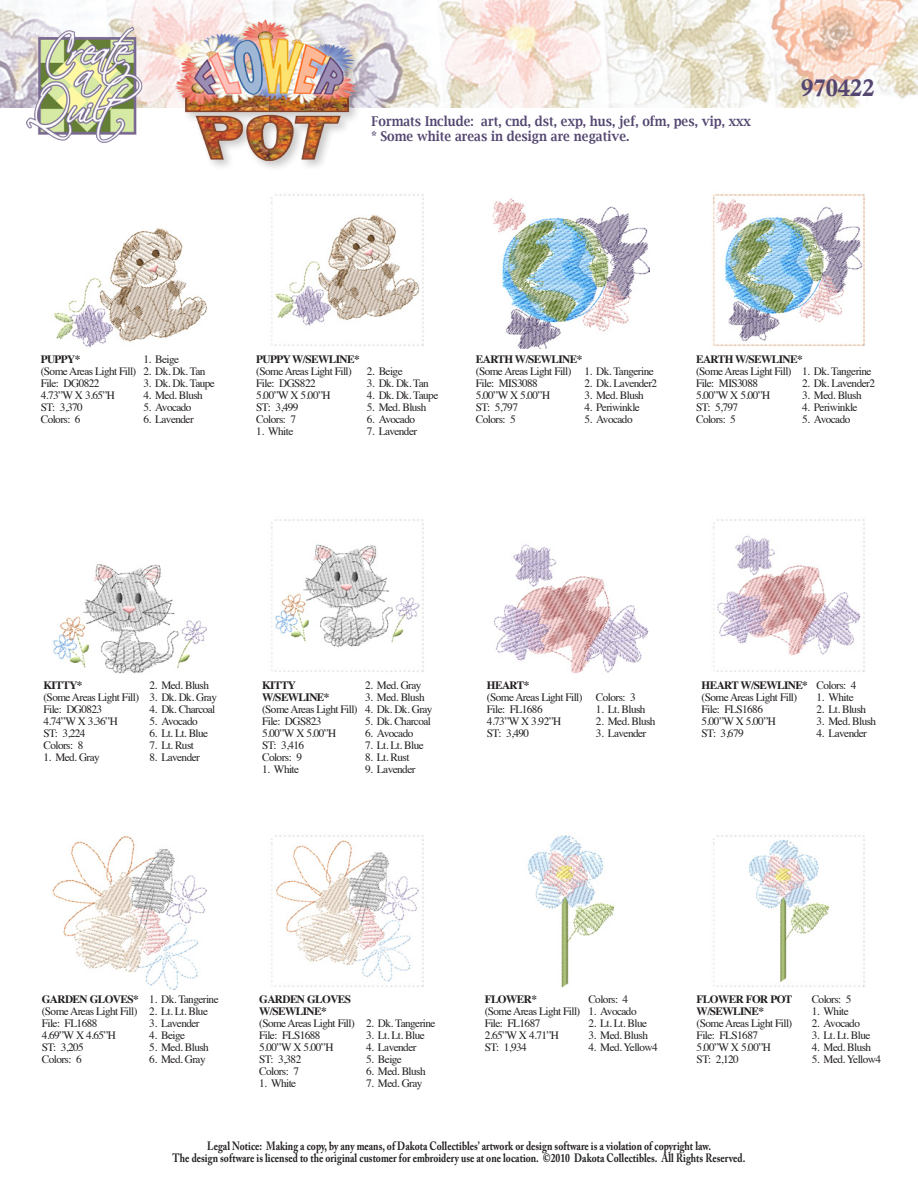
<style>
.page{position:relative;width:918px;height:1188px;background:#fff}
.page>*{position:absolute;margin:0;border:0;box-sizing:border-box;transform-origin:0 0}
.t1{font:24px "Calis MT Bol";color:#544670}
.t2{font:600 13.5px/15px "Lucida Bright";color:#544670;scale:.9 1}
.t3{font:700 12px/12px "Adobe Caslon Pro";color:#231f20;text-align:center;scale:.8 1}
.t4{font:11.25px/12px "Times";letter-spacing:-.05em;color:#231f20}
.t5{font:700 11.25px/12px "Times";letter-spacing:-.05em;color:#231f20}
</style>
<div class="page">
<img style="left:0;top:0;width:918px;height:108px">
<div style="left:174px;top:18px;width:193px;height:154px;background:#231f20;opacity:.3"></div>
<img style="left:170px;top:13px;width:195px;height:152px">
<img style="left:27px;top:27px;width:117px;height:115px">
<img style="left:54px;top:228px;width:153px;height:120px">
<img style="left:271px;top:519px;width:153px;height:153px">
<img style="left:53px;top:564px;width:154px;height:110px">
<img style="left:713px;top:519px;width:152px;height:153px">
<img style="left:271px;top:194px;width:153px;height:152px">
<img style="left:494px;top:544px;width:155px;height:129px">
<img style="left:713px;top:835px;width:152px;height:152px">
<img style="left:493px;top:198px;width:157px;height:151px">
<img style="left:713px;top:194px;width:152px;height:152px">
<img style="left:527px;top:835px;width:88px;height:153px">
<img style="left:271px;top:835px;width:153px;height:152px">
<img style="left:52px;top:836px;width:155px;height:154px">
<p class="t2" style="left:372px;top:114px;width:423px">Formats Include: art, cnd, dst, exp, hus, jef, ofm, pes, vip, xxx * Some white areas in design are negative.</p>
<h1 class="t1" style="left:801px;top:74px;width:75px">970422</h1>
<p class="t5" style="left:41px;top:352px;width:41px">PUPPY*</p>
<p class="t4" style="left:41px;top:364px;width:97px">(Some Areas Light Fill)<br>File: DG0822<br>4.73”W X 3.65”H<br>ST: 3,370<br>Colors: 6</p>
<p class="t4" style="left:143px;top:352px;width:37px">1. Beige</p>
<p class="t4" style="left:143px;top:364px;width:64px">2. Dk. Dk. Tan</p>
<p class="t4" style="left:143px;top:376px;width:73px">3. Dk. Dk. Taupe</p>
<p class="t4" style="left:143px;top:388px;width:61px">4. Med. Blush</p>
<p class="t4" style="left:143px;top:400px;width:50px">5. Avocado</p>
<p class="t4" style="left:143px;top:412px;width:52px">6. Lavender</p>
<p class="t5" style="left:256px;top:352px;width:105px">PUPPY W/SEWLINE*</p>
<p class="t4" style="left:256px;top:364px;width:97px">(Some Areas Light Fill)<br>File: DGS822<br>5.00”W X 5.00”H<br>ST: 3,499<br>Colors: 7</p>
<p class="t4" style="left:256px;top:424px;width:39px">1. White</p>
<p class="t4" style="left:367px;top:364px;width:37px">2. Beige</p>
<p class="t4" style="left:367px;top:376px;width:64px">3. Dk. Dk. Tan</p>
<p class="t4" style="left:367px;top:388px;width:73px">4. Dk. Dk. Taupe</p>
<p class="t4" style="left:367px;top:400px;width:61px">5. Med. Blush</p>
<p class="t4" style="left:367px;top:412px;width:50px">6. Avocado</p>
<p class="t4" style="left:367px;top:424px;width:52px">7. Lavender</p>
<p class="t5" style="left:476px;top:352px;width:108px">EARTH W/SEWLINE*</p>
<p class="t4" style="left:476px;top:364px;width:97px">(Some Areas Light Fill)<br>File: MIS3088<br>5.00”W X 5.00”H<br>ST: 5,797<br>Colors: 5</p>
<p class="t4" style="left:584px;top:364px;width:71px">1. Dk. Tangerine</p>
<p class="t4" style="left:584px;top:376px;width:74px">2. Dk. Lavender2</p>
<p class="t4" style="left:584px;top:388px;width:61px">3. Med. Blush</p>
<p class="t4" style="left:584px;top:400px;width:57px">4. Periwinkle</p>
<p class="t4" style="left:584px;top:412px;width:50px">5. Avocado</p>
<p class="t5" style="left:696px;top:352px;width:108px">EARTH W/SEWLINE*</p>
<p class="t4" style="left:696px;top:364px;width:97px">(Some Areas Light Fill)<br>File: MIS3088<br>5.00”W X 5.00”H<br>ST: 5,797<br>Colors: 5</p>
<p class="t4" style="left:802px;top:364px;width:71px">1. Dk. Tangerine</p>
<p class="t4" style="left:802px;top:376px;width:74px">2. Dk. Lavender2</p>
<p class="t4" style="left:802px;top:388px;width:61px">3. Med. Blush</p>
<p class="t4" style="left:802px;top:400px;width:57px">4. Periwinkle</p>
<p class="t4" style="left:802px;top:412px;width:50px">5. Avocado</p>
<p class="t5" style="left:43px;top:678px;width:41px">KITTY*</p>
<p class="t4" style="left:43px;top:690px;width:97px">(Some Areas Light Fill)<br>File: DG0823<br>4.74”W X 3.36”H<br>ST: 3,224<br>Colors: 8</p>
<p class="t4" style="left:43px;top:750px;width:58px">1. Med. Gray</p>
<p class="t4" style="left:149px;top:678px;width:61px">2. Med. Blush</p>
<p class="t4" style="left:149px;top:690px;width:69px">3. Dk. Dk. Gray</p>
<p class="t4" style="left:149px;top:702px;width:67px">4. Dk. Charcoal</p>
<p class="t4" style="left:149px;top:714px;width:50px">5. Avocado</p>
<p class="t4" style="left:149px;top:726px;width:60px">6. Lt. Lt. Blue</p>
<p class="t4" style="left:149px;top:738px;width:46px">7. Lt. Rust</p>
<p class="t4" style="left:149px;top:750px;width:52px">8. Lavender</p>
<p class="t5" style="left:262px;top:678px;width:69px">KITTY<br>W/SEWLINE*</p>
<p class="t4" style="left:262px;top:702px;width:97px">(Some Areas Light Fill)<br>File: DGS823<br>5.00”W X 5.00”H<br>ST: 3,416<br>Colors: 9</p>
<p class="t4" style="left:262px;top:762px;width:39px">1. White</p>
<p class="t4" style="left:365px;top:678px;width:58px">2. Med. Gray</p>
<p class="t4" style="left:365px;top:690px;width:61px">3. Med. Blush</p>
<p class="t4" style="left:365px;top:702px;width:69px">4. Dk. Dk. Gray</p>
<p class="t4" style="left:365px;top:714px;width:67px">5. Dk. Charcoal</p>
<p class="t4" style="left:365px;top:726px;width:50px">6. Avocado</p>
<p class="t4" style="left:365px;top:738px;width:60px">7. Lt. Lt. Blue</p>
<p class="t4" style="left:365px;top:750px;width:46px">8. Lt. Rust</p>
<p class="t4" style="left:365px;top:762px;width:52px">9. Lavender</p>
<p class="t5" style="left:487px;top:678px;width:44px">HEART*</p>
<p class="t4" style="left:487px;top:690px;width:97px">(Some Areas Light Fill)<br>File: FL1686<br>4.73”W X 3.92”H<br>ST: 3,490</p>
<p class="t4" style="left:596px;top:690px;width:41px">Colors: 3</p>
<p class="t4" style="left:596px;top:702px;width:51px">1. Lt. Blush</p>
<p class="t4" style="left:596px;top:715px;width:61px">2. Med. Blush</p>
<p class="t4" style="left:596px;top:727px;width:52px">3. Lavender</p>
<p class="t5" style="left:702px;top:678px;width:108px">HEART W/SEWLINE*</p>
<p class="t4" style="left:702px;top:690px;width:97px">(Some Areas Light Fill)<br>File: FLS1686<br>5.00”W X 5.00”H<br>ST: 3,679</p>
<p class="t4" style="left:817px;top:678px;width:41px">Colors: 4</p>
<p class="t4" style="left:817px;top:690px;width:39px">1. White</p>
<p class="t4" style="left:817px;top:702px;width:51px">2. Lt. Blush</p>
<p class="t4" style="left:817px;top:714px;width:61px">3. Med. Blush</p>
<p class="t4" style="left:817px;top:726px;width:52px">4. Lavender</p>
<p class="t5" style="left:42px;top:992px;width:99px">GARDEN GLOVES*</p>
<p class="t4" style="left:42px;top:1004px;width:97px">(Some Areas Light Fill)<br>File: FL1688<br>4.69”W X 4.65”H<br>ST: 3,205<br>Colors: 6</p>
<p class="t4" style="left:149px;top:992px;width:71px">1. Dk. Tangerine</p>
<p class="t4" style="left:149px;top:1004px;width:60px">2. Lt. Lt. Blue</p>
<p class="t4" style="left:149px;top:1016px;width:52px">3. Lavender</p>
<p class="t4" style="left:149px;top:1028px;width:37px">4. Beige</p>
<p class="t4" style="left:149px;top:1040px;width:61px">5. Med. Blush</p>
<p class="t4" style="left:149px;top:1052px;width:58px">6. Med. Gray</p>
<p class="t5" style="left:259px;top:992px;width:93px">GARDEN GLOVES<br>W/SEWLINE*</p>
<p class="t4" style="left:259px;top:1016px;width:97px">(Some Areas Light Fill)<br>File: FLS1688<br>5.00”W X 5.00”H<br>ST: 3,382<br>Colors: 7</p>
<p class="t4" style="left:259px;top:1076px;width:39px">1. White</p>
<p class="t4" style="left:366px;top:1016px;width:71px">2. Dk. Tangerine</p>
<p class="t4" style="left:366px;top:1028px;width:60px">3. Lt. Lt. Blue</p>
<p class="t4" style="left:366px;top:1040px;width:52px">4. Lavender</p>
<p class="t4" style="left:366px;top:1052px;width:37px">5. Beige</p>
<p class="t4" style="left:366px;top:1064px;width:61px">6. Med. Blush</p>
<p class="t4" style="left:366px;top:1076px;width:58px">7. Med. Gray</p>
<p class="t5" style="left:485px;top:992px;width:54px">FLOWER*</p>
<p class="t4" style="left:485px;top:1004px;width:97px">(Some Areas Light Fill)<br>File: FL1687<br>2.65”W X 4.71”H<br>ST: 1,934</p>
<p class="t4" style="left:588px;top:992px;width:41px">Colors: 4</p>
<p class="t4" style="left:588px;top:1004px;width:50px">1. Avocado</p>
<p class="t4" style="left:588px;top:1016px;width:60px">2. Lt. Lt. Blue</p>
<p class="t4" style="left:588px;top:1028px;width:61px">3. Med. Blush</p>
<p class="t4" style="left:588px;top:1040px;width:71px">4. Med. Yellow4</p>
<p class="t5" style="left:697px;top:992px;width:97px">FLOWER FOR POT<br>W/SEWLINE*</p>
<p class="t4" style="left:697px;top:1017px;width:97px">(Some Areas Light Fill)<br>File: FLS1687<br>5.00”W X 5.00”H<br>ST: 2,120</p>
<p class="t4" style="left:812px;top:993px;width:41px">Colors: 5</p>
<p class="t4" style="left:812px;top:1005px;width:39px">1. White</p>
<p class="t4" style="left:812px;top:1017px;width:50px">2. Avocado</p>
<p class="t4" style="left:812px;top:1029px;width:60px">3. Lt. Lt. Blue</p>
<p class="t4" style="left:812px;top:1041px;width:61px">4. Med. Blush</p>
<p class="t4" style="left:812px;top:1053px;width:71px">5. Med. Yellow4</p>
<p class="t3" style="left:173px;top:1140px;width:718px">Legal Notice: Making a copy, by any means, of Dakota Collectibles’ artwork or design software is a violation of copyright law.<br>The design software is licensed to the original customer for embroidery use at one location. ©2010 Dakota Collectibles. All Rights Reserved.</p>
</div>
